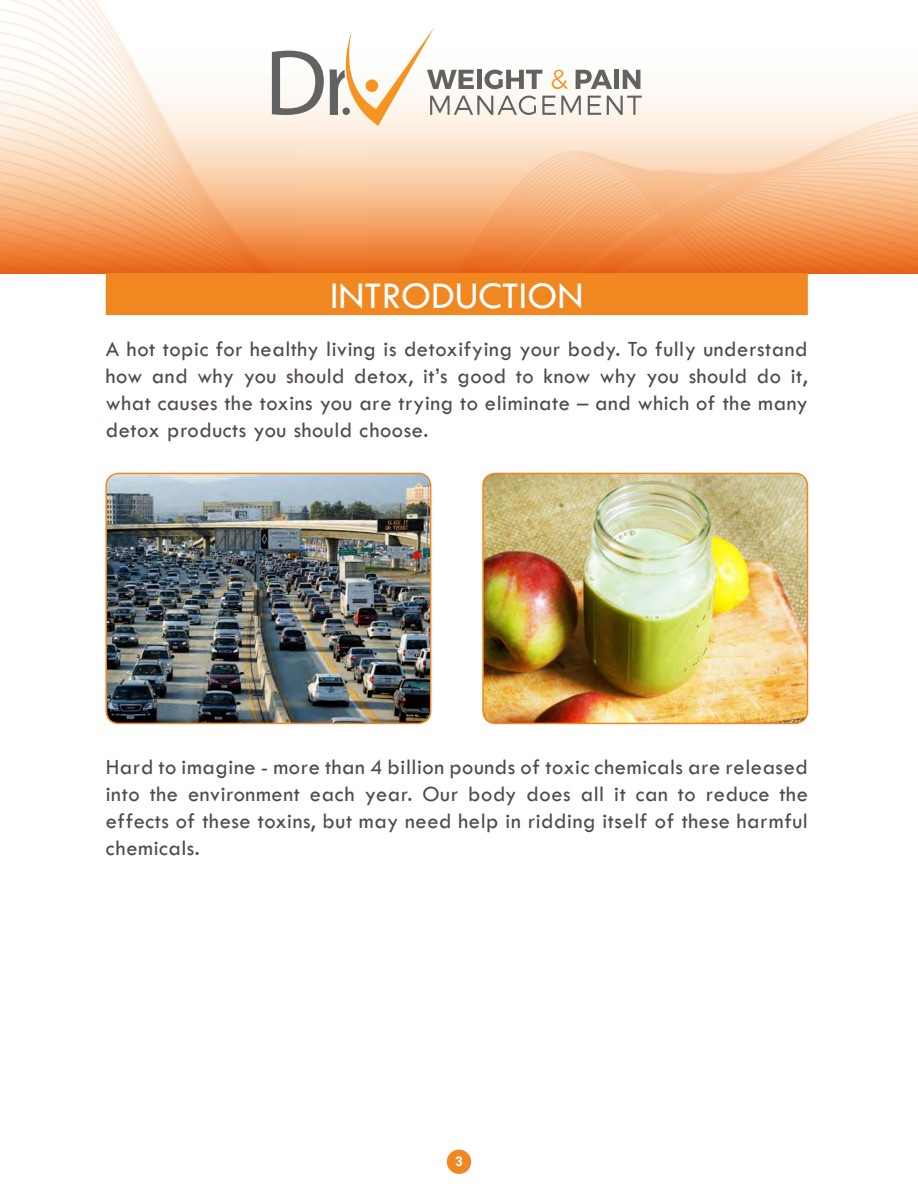
<style>
.page{position:relative;width:918px;height:1188px;background:#fff}
.page>*{position:absolute;margin:0;border:0;box-sizing:border-box;transform-origin:0 0}
.t1{font:39px "Tw Cen";color:#fff}
.Body{font:22.5px/27px "Tw Cen";letter-spacing:.025em;color:#524a47;text-align:justify}
.t2{font:700 15px "Tw Cen";color:#fff}
</style>
<div class="page">
<svg style="left:0;top:1px;width:918px;height:273px"></svg>
<div style="left:447px;top:1150px;width:24px;height:24px;background:#f18720;border-radius:50%"></div>
<svg style="left:272px;top:27px;width:370px;height:99px"></svg>
<div style="left:106px;top:273px;width:702px;height:42px;background:#f18720"></div>
<img style="left:106px;top:473px;width:325px;height:250px">
<div style="left:105px;top:473px;width:326px;height:251px;border:2px solid #f18720;border-radius:12px"></div>
<img style="left:483px;top:473px;width:324px;height:250px">
<div style="left:482px;top:473px;width:326px;height:251px;border:2px solid #f18720;border-radius:12px"></div>
<p class="t1" style="left:330px;top:273px;width:255px">INTRODUCTION</p>
<p class="Body" style="left:106px;top:335px;width:703px">A hot topic for healthy living is detoxifying your body. To fully understand how and why you should detox, it’s good to know why you should do it, what causes the toxins you are trying to eliminate – and which of the many detox products you should choose.</p>
<p class="Body" style="left:106px;top:753px;width:704px">Hard to imagine - more than 4 billion pounds of toxic chemicals are released into the environment each year. Our body does all it can to reduce the effects of these toxins, but may need help in ridding itself of these harmful chemicals.</p>
<p class="t2" style="left:455px;top:1153px;width:9px">3</p>
</div>
